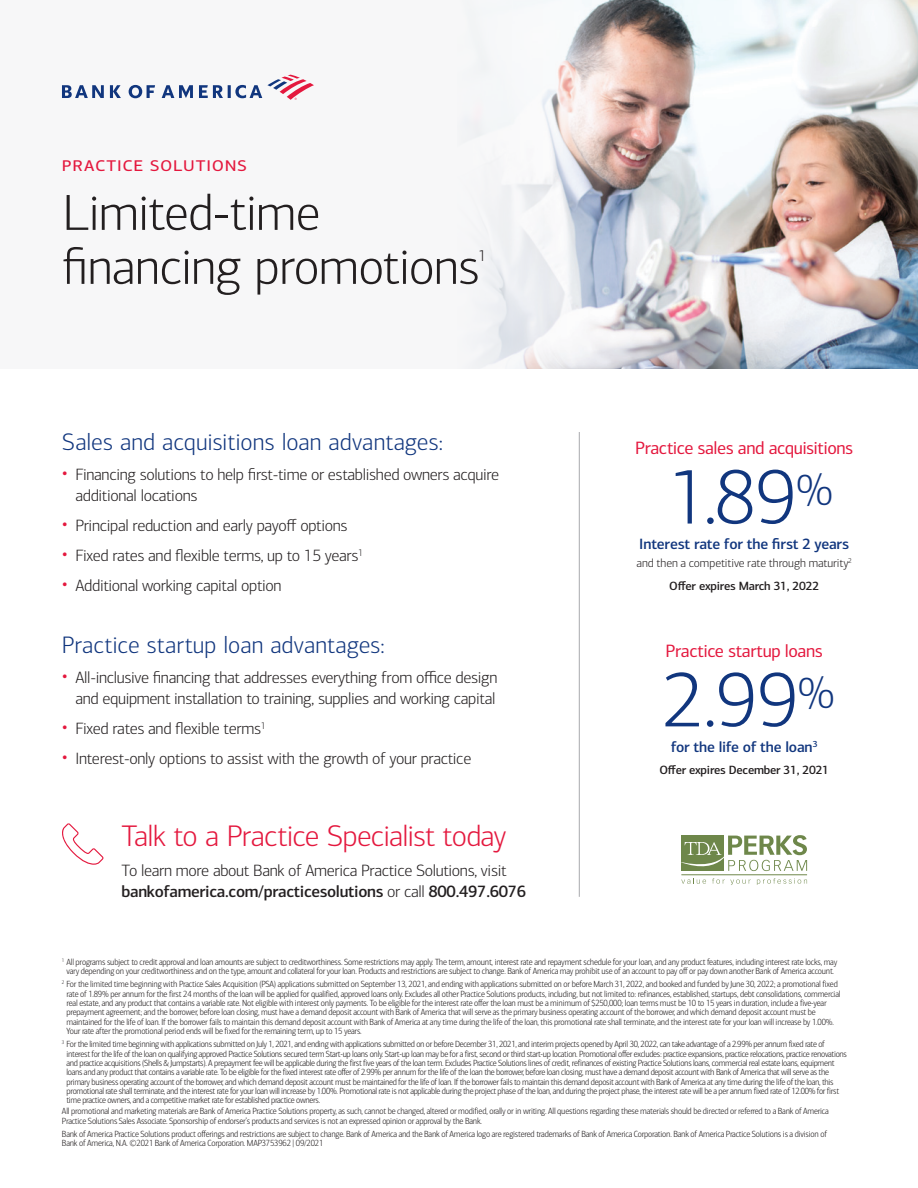
<style>
.page{position:relative;width:918px;height:1188px;background:#fff}
.page>*{position:absolute;margin:0;border:0;box-sizing:border-box;transform-origin:0 0}
.t1{font:300 78px "Connections";color:#11367e}
.t2{font:300 51px/54px "Connections";letter-spacing:-.02em;color:#231f20}
.SBB_Subhead{font:300 30px "Connections";letter-spacing:-.025em;color:#e4183e}
.Subhead{font:300 24px "Connections";color:#11367e}
.t3{font:21px "Connections";letter-spacing:.035em;color:#e4183e}
.t4{font:18px "Connections";letter-spacing:-.02em;color:#e4183e}
.Connections_text{font:300 16.5px/21px "Connections";letter-spacing:-.02em;color:#231f20}
.t5{font:300 15.75px "Connections";color:#231f20}
.t6{font:500 15px "Connections";letter-spacing:-.01em;color:#11367e}
.Connections_Bullet{font:500 12px "Connections";letter-spacing:-.02em;color:#231f20}
.t7{font:300 12px "Connections";letter-spacing:-.005em;color:#231f20}
.BAC_Legal{font:300 9px/9.3px "Connections Condensed";letter-spacing:-.02em;color:#231f20}
.s1{font-size:21px;color:#e4183e}
.s2{font-weight:500}
</style>
<div class="page">
<svg style="left:681px;top:878px;width:25px;height:6px"></svg>
<svg style="left:712px;top:878px;width:39px;height:7px"></svg>
<svg style="left:757px;top:878px;width:50px;height:7px"></svg>
<hr style="left:681px;top:875px;width:126px;height:1px;background:#6e874a">
<svg style="left:681px;top:835px;width:126px;height:36px"></svg>
<div style="left:0;top:0;width:918px;height:369px;background:#f7f7f8"></div>
<img style="left:479px;top:0;width:439px;height:369px">
<svg style="left:62px;top:75px;width:252px;height:25px"></svg>
<hr style="left:579px;top:432px;width:1px;height:465px;background:#a8a9ad">
<svg style="left:62px;top:823px;width:41px;height:42px"></svg>
<p class="t3" style="left:62px;top:152px;width:187px">practice solutions</p>
<p class="t2" style="left:62px;top:186px;width:419px">Limited-time financing promotions</p>
<p class="t5" style="left:478px;top:247px;width:10px">1</p>
<p class="Subhead" style="left:62px;top:428px;width:383px">Sales and acquisitions loan advantages:</p>
<p class="Connections_text" style="left:75px;top:464px;width:425px;text-indent:-14px"><span class="s1">•</span> Financing solutions to help first-time or established owners acquire additional locations</p>
<p class="Connections_text" style="left:62px;top:515px;width:287px"><span class="s1">•</span> Principal reduction and early payoff options</p>
<p class="Connections_text" style="left:62px;top:545px;width:303px"><span class="s1">•</span> Fixed rates and flexible terms, up to 15 years<sup>1</sup></p>
<p class="Connections_text" style="left:62px;top:575px;width:221px"><span class="s1">•</span> Additional working capital option</p>
<p class="t4" style="left:635px;top:437px;width:220px">Practice sales and acquisitions</p>
<p class="t1" style="left:668px;top:452px;width:167px">1.89<sup>%</sup></p>
<p class="t6" style="left:639px;top:535px;width:212px">Interest rate for the first 2 years</p>
<p class="t7" style="left:636px;top:556px;width:217px">and then a competitive rate through maturity<sup>2</sup></p>
<p class="Connections_Bullet" style="left:669px;top:578px;width:151px">Offer expires March 31, 2022</p>
<p class="Subhead" style="left:62px;top:631px;width:324px">Practice startup loan advantages:</p>
<p class="t4" style="left:666px;top:640px;width:159px">Practice startup loans</p>
<p class="Connections_text" style="left:62px;top:667px;width:437px;text-align:right"><span class="s1">•</span> All-inclusive financing that addresses everything from office design and equipment installation to training, supplies and working capital</p>
<p class="Connections_text" style="left:62px;top:718px;width:205px"><span class="s1">•</span> Fixed rates and flexible terms<sup>1</sup></p>
<p class="Connections_text" style="left:62px;top:748px;width:411px"><span class="s1">•</span> Interest-only options to assist with the growth of your practice</p>
<p class="t1" style="left:663px;top:655px;width:173px">2.99<sup>%</sup></p>
<p class="t6" style="left:671px;top:738px;width:148px">for the life of the loan<sup>3</sup></p>
<p class="Connections_Bullet" style="left:659px;top:763px;width:171px">Offer expires December 31, 2021</p>
<p class="SBB_Subhead" style="left:122px;top:819px;width:387px">Talk to a Practice Specialist today</p>
<p class="Connections_text" style="left:122px;top:860px;width:406px">To learn more about Bank of America Practice Solutions, visit <span class="s2">bankofamerica.com/practicesolutions</span> or call <span class="s2">800.497.6076</span></p>
<p class="BAC_Legal" style="left:62px;top:957px;width:777px;text-align:center"><sup>1</sup> All programs subject to credit approval and loan amounts are subject to creditworthiness. Some restrictions may apply. The term, amount, interest rate and repayment schedule for your loan, and any product features, including interest rate locks, may vary depending on your creditworthiness and on the type, amount and collateral for your loan. Products and restrictions are subject to change. Bank of America may prohibit use of an account to pay off or pay down another Bank of America account.</p>
<p class="BAC_Legal" style="left:66px;top:980px;width:776px;text-indent:-4px"><sup>2</sup> For the limited time beginning with Practice Sales Acquisition (PSA) applications submitted on September 13, 2021, and ending with applications submitted on or before March 31, 2022, and booked and funded by June 30, 2022; a promotional fixed rate of 1.89% per annum for the first 24 months of the loan will be applied for qualified, approved loans only. Excludes all other Practice Solutions products, including, but not limited to: refinances, established, startups, debt consolidations, commercial real estate, and any product that contains a variable rate. Not eligible with interest only payments. To be eligible for the interest rate offer the loan must be a minimum of $250,000; loan terms must be 10 to 15 years in duration, include a five-year prepayment agreement; and the borrower, before loan closing, must have a demand deposit account with Bank of America that will serve as the primary business operating account of the borrower, and which demand deposit account must be maintained for the life of loan. If the borrower fails to maintain this demand deposit account with Bank of America at any time during the life of the loan, this promotional rate shall terminate, and the interest rate for your loan will increase by 1.00%.<br>Your rate after the promotional period ends will be fixed for the remaining term, up to 15 years.</p>
<p class="BAC_Legal" style="left:66px;top:1040px;width:782px;text-indent:-4px"><sup>3</sup> For the limited time beginning with applications submitted on July 1, 2021, and ending with applications submitted on or before December 31, 2021, and interim projects opened by April 30, 2022, can take advantage of a 2.99% per annum fixed rate of interest for the life of the loan on qualifying approved Practice Solutions secured term Start-up loans only. Start-up loan may be for a first, second or third start-up location. Promotional offer excludes: practice expansions, practice relocations, practice renovations and practice acquisitions (Shells &amp; Jumpstarts). A prepayment fee will be applicable during the first five years of the loan term. Excludes Practice Solutions lines of credit, refinances of existing Practice Solutions loans, commercial real estate loans, equipment loans and any product that contains a variable rate. To be eligible for the fixed interest rate offer of 2.99% per annum for the life of the loan the borrower, before loan closing, must have a demand deposit account with Bank of America that will serve as the primary business operating account of the borrower, and which demand deposit account must be maintained for the life of loan. If the borrower fails to maintain this demand deposit account with Bank of America at any time during the life of the loan, this promotional rate shall terminate, and the interest rate for your loan will increase by 1.00%. Promotional rate is not applicable during the project phase of the loan, and during the project phase, the interest rate will be a per annum fixed rate of 12.00% for first time practice owners, and a competitive market rate for established practice owners.</p>
<p class="BAC_Legal" style="left:62px;top:1107px;width:768px">All promotional and marketing materials are Bank of America Practice Solutions property, as such, cannot be changed, altered or modified, orally or in writing. All questions regarding these materials should be directed or referred to a Bank of America<br>Practice Solutions Sales Associate. Sponsorship of endorser’s products and services is not an expressed opinion or approval by the Bank.</p>
<p class="BAC_Legal" style="left:62px;top:1129px;width:767px">Bank of America Practice Solutions product offerings and restrictions are subject to change. Bank of America and the Bank of America logo are registered trademarks of Bank of America Corporation. Bank of America Practice Solutions is a division of<br>Bank of America, N.A. ©2021 Bank of America Corporation. MAP3753962 | 09/2021</p>
</div>
